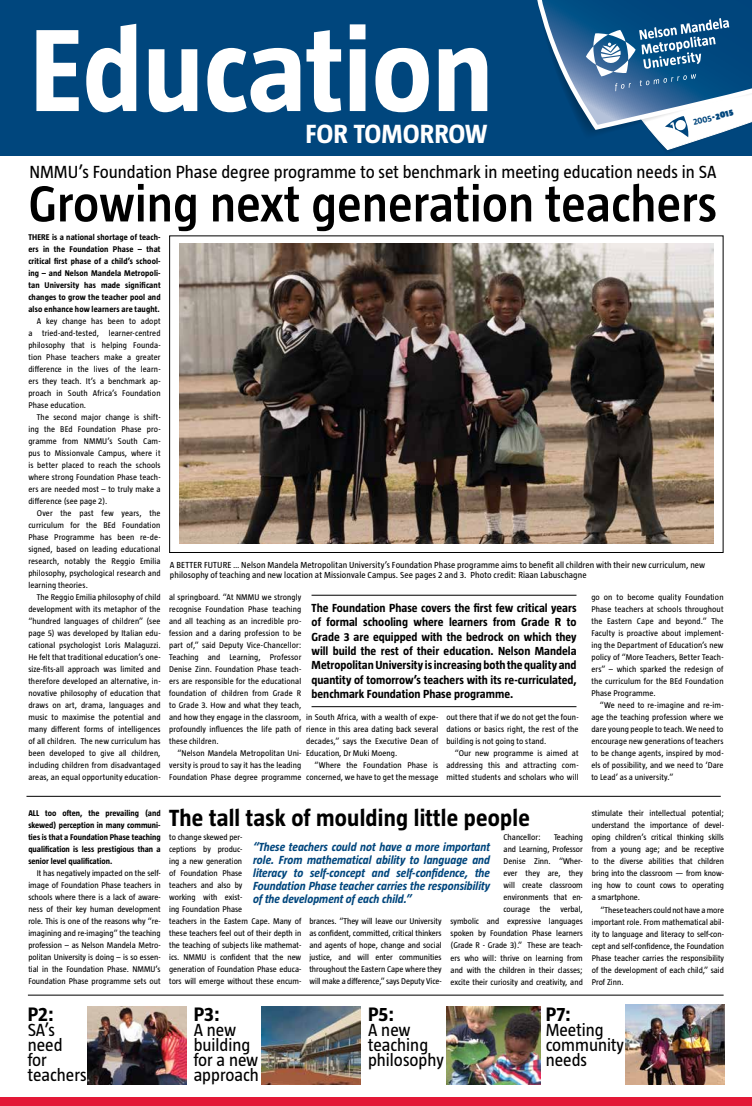
<style>
.page{position:relative;width:752px;height:1106px;background:#fff}
.page>*{position:absolute;margin:0;border:0;box-sizing:border-box;transform-origin:0 0}
.t1{font:700 120px "Taz";color:#fff}
.t2{font:600 52px "Taz";color:#000}
.t3{font:700 27px "Taz";color:#fff}
.t4{font:700 24px "Taz";letter-spacing:.01em;color:#000}
.t5{font:700 20px "Taz";color:#000}
.t6{font:18px/15px "Taz";color:#000}
.t7{font:700 12px/14.4px "Taz";color:#000;text-align:justify}
.t8{font:italic 700 12px/13px "Taz";color:#00467d;text-align:justify}
.t9{font:9px/10px "Taz";letter-spacing:.01em;color:#000}
.t10{font:900 8.9px "Taz";color:#00467d}
.t11{font:8.5px/12px "Taz";color:#000;text-align:justify}
.t12{font:700 8.5px/12px "Taz";color:#000;text-align:justify}
.s1{font-weight:700}
</style>
<div class="page">
<div style="left:0;top:0;width:751px;height:156px;background:#00467d"></div>
<hr style="left:26px;top:796px;width:694px;height:1px;background:#000">
<svg style="left:537px;top:0;width:214px;height:150px"></svg>
<img style="left:88px;top:1006px;width:98px;height:78px">
<div style="left:0;top:1097px;width:751px;height:9px;background:#e31837"></div>
<hr style="left:311px;top:706px;width:265px;height:1px;background:#000">
<hr style="left:311px;top:594px;width:265px;height:1px;background:#000">
<img style="left:446px;top:1006px;width:94px;height:78px">
<hr style="left:28px;top:994px;width:695px;height:1px;background:#000">
<img style="left:262px;top:1006px;width:98px;height:78px">
<img style="left:625px;top:1004px;width:98px;height:80px">
<img style="left:180px;top:244px;width:533px;height:299px">
<h1 class="t1" style="left:30px;top:8px;width:465px">Education</h1>
<h3 class="t3" style="left:305px;top:120px;width:183px">FOR TOMORROW</h3>
<p class="t10" style="left:691px;top:118px;width:43px;rotate:-14deg"><span class="s1">2005</span> - 2015</p>
<h3 class="t6" style="left:29px;top:165px;width:688px">NMMU’s Foundation Phase degree programme to set benchmark in meeting education needs in SA</h3>
<h2 class="t2" style="left:28px;top:177px;width:690px">Growing next generation teachers</h2>
<p class="t12" style="left:28px;top:231px;width:134px">THERE is a national shortage of teach&shy;ers in the Foundation Phase – that critical first phase of a child’s school&shy;ing – and Nelson Mandela Metropoli&shy;tan University has made significant changes to grow the teacher pool and also enhance how learners are taught.</p>
<p class="t11" style="left:28px;top:315px;width:134px;text-indent:8px">A key change has been to adopt a tried-and-tested, learner-centred philosophy that is helping Founda&shy;tion Phase teachers make a greater difference in the lives of the learn&shy;ers they teach. It’s a benchmark ap&shy;proach in South Africa’s Foundation Phase education.</p>
<p class="t11" style="left:28px;top:411px;width:134px;text-indent:9px">The second major change is shift&shy;ing the BEd Foundation Phase pro&shy;gramme from NMMU’s South Cam&shy;pus to Missionvale Campus, where it is better placed to reach the schools where strong Foundation Phase teach&shy;ers are needed most – to truly make a difference (see page 2).</p>
<p class="t11" style="left:28px;top:507px;width:134px;text-indent:9px">Over the past few years, the curriculum for the BEd Foundation Phase Programme has been re-de&shy;signed, based on leading educational research, notably the Reggio Emilia philosophy, psychological research and learning theories.</p>
<p class="t11" style="left:28px;top:591px;width:134px;text-indent:8px">The Reggio Emilia philosophy of child development with its metaphor of the “hundred languages of children” (see page 5) was developed by Italian edu&shy;cational psychologist Loris Malaguzzi.<br>He felt that traditional education’s one&shy;size-fits-all approach was limited and therefore developed an alternative, in&shy;novative philosophy of education that draws on art, drama, languages and music to maximise the potential and many different forms of intelligences of all children. The new curriculum has been developed to give all children, including children from disadvantaged areas, an equal opportunity education-</p>
<p class="t9" style="left:170px;top:559px;width:536px">A BETTER FUTURE … Nelson Mandela Metropolitan University’s Foundation Phase programme aims to benefit all children with their new curriculum, new philosophy of teaching and new location at Missionvale Campus. See pages 2 and 3. Photo credit: Riaan Labuschagne</p>
<p class="t11" style="left:169px;top:591px;width:134px">al springboard. “At NMMU we strongly recognise Foundation Phase teaching and all teaching as an incredible pro&shy;fession and a daring profession to be part of,” said Deputy Vice-Chancellor:<br>Teaching and Learning, Professor Denise Zinn. Foundation Phase teach&shy;ers are responsible for the educational foundation of children from Grade R to Grade 3. How and what they teach, and how they engage in the classroom, profoundly influences the life path of these children.</p>
<p class="t11" style="left:169px;top:747px;width:134px;text-indent:9px">“Nelson Mandela Metropolitan Uni&shy;versity is proud to say it has the leading Foundation Phase degree programme</p>
<p class="t7" style="left:311px;top:600px;width:266px">The Foundation Phase covers the first few critical years of formal schooling where learners from Grade R to Grade 3 are equipped with the bedrock on which they will build the rest of their education. Nelson Mandela Metropolitan University is increasing both the quality and quantity of tomorrow’s teachers with its re-curriculated, benchmark Foundation Phase programme.</p>
<p class="t11" style="left:306px;top:711px;width:134px">in South Africa, with a wealth of expe&shy;rience in this area dating back several decades,” says the Executive Dean of Education, Dr Muki Moeng.</p>
<p class="t11" style="left:306px;top:759px;width:134px;text-align:right">“Where the Foundation Phase is concerned, we have to get the message</p>
<p class="t11" style="left:446px;top:711px;width:134px">out there that if we do not get the foun&shy;dations or basics right, the rest of the building is not going to stand.</p>
<p class="t11" style="left:446px;top:747px;width:134px;text-indent:8px">“Our new programme is aimed at addressing this and attracting com&shy;mitted students and scholars who will</p>
<p class="t11" style="left:591px;top:591px;width:134px">go on to become quality Foundation Phase teachers at schools throughout the Eastern Cape and beyond.” The Faculty is proactive about implement&shy;ing the Department of Education’s new policy of “More Teachers, Better Teach&shy;ers” – which sparked the redesign of the curriculum for the BEd Foundation Phase Programme.</p>
<p class="t11" style="left:591px;top:699px;width:134px;text-indent:9px">“We need to re-imagine and re-im&shy;age the teaching profession where we dare young people to teach. We need to encourage new generations of teachers to be change agents, inspired by mod&shy;els of possibility, and we need to ‘Dare to Lead’ as a university.”</p>
<p class="t12" style="left:28px;top:807px;width:134px">ALL too often, the prevailing (and skewed) perception in many communi&shy;ties is that a Foundation Phase teaching qualification is less prestigious than a senior level qualification.</p>
<p class="t11" style="left:28px;top:867px;width:134px;text-indent:8px">It has negatively impacted on the self&shy;image of Foundation Phase teachers in schools where there is a lack of aware&shy;ness of their key human development role. This is one of the reasons why “re&shy;imagining and re-imaging” the teaching profession – as Nelson Mandela Metro&shy;politan University is doing – is so essen&shy;tial in the Foundation Phase. NMMU’s Foundation Phase programme sets out</p>
<h3 class="t5" style="left:28px;top:1004px;width:28px">P2:</h3>
<h3 class="t6" style="left:28px;top:1023px;width:60px">SA’s need<br>for teachers</h3>
<h3 class="t4" style="left:169px;top:805px;width:362px">The tall task of moulding little people</h3>
<p class="t11" style="left:169px;top:831px;width:134px;text-align:left">to change skewed per-<br>ceptions by produc-<br>ing a new generation<br>of Foundation Phase<br>teachers and also by<br>working with exist-<br>ing Foundation Phase<br>teachers in the Eastern Cape. Many of these teachers feel out of their depth in the teaching of subjects like mathemat&shy;ics. NMMU is confident that the new generation of Foundation Phase educa&shy;tors will emerge without these encum-</p>
<p class="t11" style="left:450px;top:831px;width:134px;text-align:right">Teaching<br>and Learning, Professor<br>Denise Zinn. “Wher-<br>ever they are, they<br>will create classroom<br>environments that en-<br>courage the verbal,<br>symbolic and expressive languages spoken by Foundation Phase learners (Grade R - Grade 3).” These are teach&shy;ers who will: thrive on learning from and with the children in their classes; excite their curiosity and creativity, and</p>
<p class="t11" style="left:503px;top:831px;width:39px">Chancellor:</p>
<p class="t8" style="left:253px;top:840px;width:238px">“These teachers could not have a more important role. From mathematical ability to language and literacy to self-concept and self-confidence, the Foundation Phase teacher carries the responsibility of the development of each child.”</p>
<p class="t11" style="left:309px;top:915px;width:134px">brances. “They will leave our University as confident, committed, critical thinkers and agents of hope, change and social justice, and will enter communities throughout the Eastern Cape where they will make a difference,” says Deputy Vice-</p>
<p class="t11" style="left:591px;top:807px;width:134px">stimulate their intellectual potential; understand the importance of devel&shy;oping children’s critical thinking skills from a young age; and be receptive to the diverse abilities that children bring into the classroom — from know&shy;ing how to count cows to operating a smartphone.</p>
<p class="t11" style="left:591px;top:903px;width:134px;text-indent:8px">“These teachers could not have a more important role. From mathematical abil&shy;ity to language and literacy to self-con&shy;cept and self-confidence, the Foundation Phase teacher carries the responsibility of the development of each child,” said Prof Zinn.</p>
<h3 class="t5" style="left:193px;top:1004px;width:28px">P3:</h3>
<h3 class="t6" style="left:193px;top:1023px;width:67px">A new building for a new approach</h3>
<h3 class="t5" style="left:368px;top:1004px;width:28px">P5:</h3>
<h3 class="t6" style="left:368px;top:1023px;width:77px">A new teaching philosophy</h3>
<h3 class="t5" style="left:545px;top:1004px;width:27px">P7:</h3>
<h3 class="t6" style="left:545px;top:1023px;width:80px">Meeting community needs</h3>
</div>
